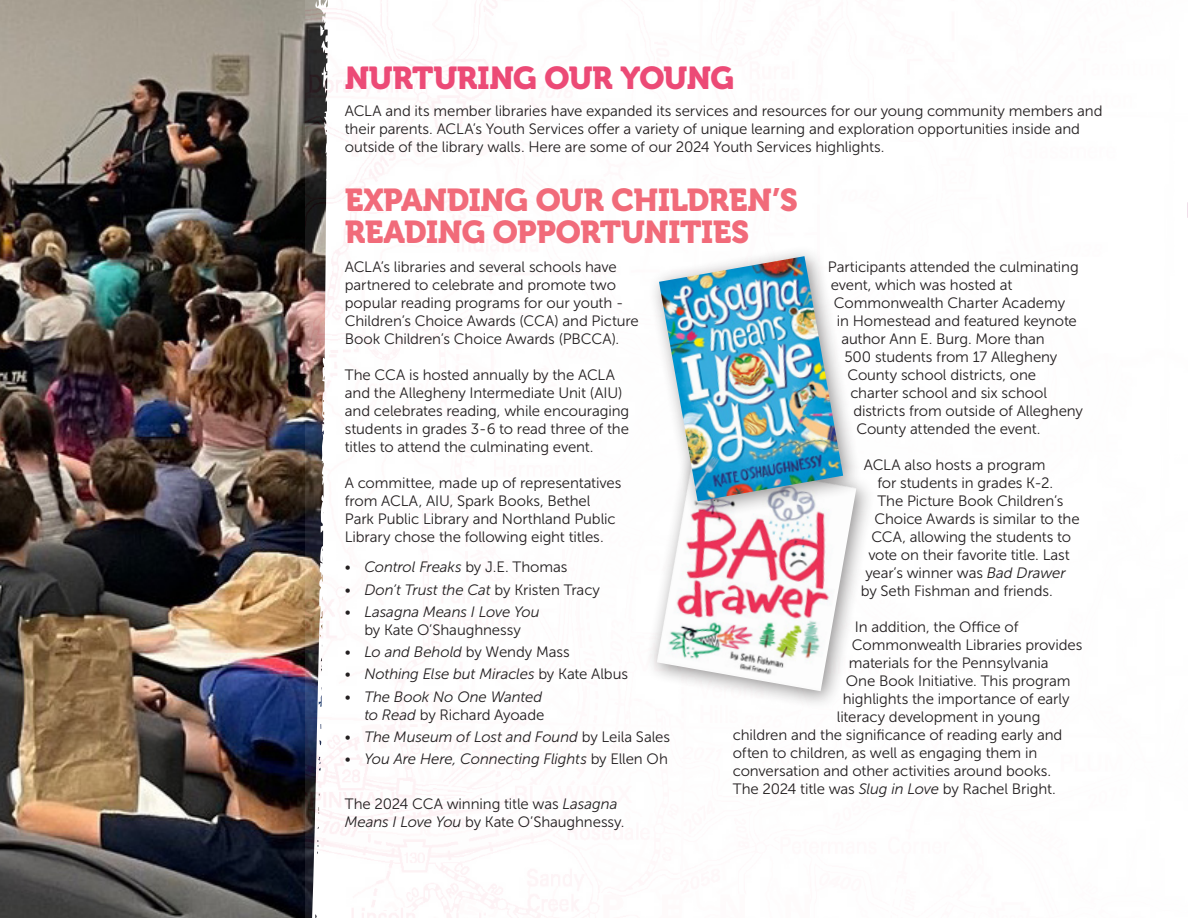
<style>
.page{position:relative;width:1188px;height:918px;background:#fff}
.page>*{position:absolute;margin:0;border:0;box-sizing:border-box;transform-origin:0 0}
.Headline_32{font:31.5px/31.5px "Museo 900";letter-spacing:-.015em;color:#f16b7a}
.Headline_32-2{font:31.5px "Museo 900";letter-spacing:-.015em;color:#ec4a76}
.Body{font:15px/18px "Museo Sans 300";letter-spacing:-.005em;color:#231f20}
.Body-2{font:italic 15px/18px "Museo Sans 300";letter-spacing:-.005em;color:#231f20;text-align:right}
.s1{font-style:italic}
.s2{font-style:normal}
</style>
<div class="page">
<img style="left:0;top:0;width:305px;height:918px">
<img style="left:305px;top:0;width:883px;height:918px">
<div style="left:645px;top:448px;width:231px;height:263px;background:#231f20;opacity:.5"></div>
<img style="left:657px;top:521px;width:199px;height:170px">
<div style="left:647px;top:245px;width:215px;height:276px;background:#231f20;opacity:.5"></div>
<img style="left:659px;top:256px;width:184px;height:245px">
<p class="Headline_32-2" style="left:345px;top:60px;width:391px">NURTURING OUR YOUNG</p>
<p class="Body" style="left:345px;top:102px;width:759px">ACLA and its member libraries have expanded its services and resources for our young community members and their parents. ACLA’s Youth Services offer a variety of unique learning and exploration opportunities inside and outside of the library walls. Here are some of our 2024 Youth Services highlights.</p>
<p class="Headline_32" style="left:345px;top:185px;width:455px">EXPANDING OUR CHILDREN’S<br>READING OPPORTUNITIES</p>
<p class="Body" style="left:345px;top:258px;width:295px">ACLA’s libraries and several schools have partnered to celebrate and promote two popular reading programs for our youth - Children’s Choice Awards (CCA) and Picture Book Children’s Choice Awards (PBCCA).</p>
<p class="Body" style="left:345px;top:366px;width:286px">The CCA is hosted annually by the ACLA and the Allegheny Intermediate Unit (AIU) and celebrates reading, while encouraging students in grades 3-6 to read three of the titles to attend the culminating event.</p>
<p class="Body" style="left:345px;top:474px;width:278px">A committee, made up of representatives from ACLA, AIU, Spark Books, Bethel Park Public Library and Northland Public Library chose the following eight titles.</p>
<p class="Body" style="left:345px;top:558px;width:224px">• <span class="s1">Control Freaks</span> by J.E. Thomas</p>
<p class="Body-2" style="left:345px;top:581px;width:257px"><span class="s2">•</span> Don’t Trust the Cat <span class="s2">by Kristen Tracy</span></p>
<p class="Body" style="left:345px;top:603px;width:196px;text-align:center">• <span class="s1">Lasagna Means I Love You </span>by Kate O’Shaughnessy</p>
<p class="Body" style="left:345px;top:643px;width:226px">• <span class="s1">Lo and Behold</span> by Wendy Mass</p>
<p class="Body-2" style="left:345px;top:665px;width:285px"><span class="s2">•</span> Nothing Else but Miracles <span class="s2">by Kate Albus</span></p>
<p class="Body-2" style="left:345px;top:688px;width:201px"><span class="s2">•</span> The Book No One Wanted to Read <span class="s2">by Richard Ayoade</span></p>
<p class="Body-2" style="left:345px;top:728px;width:327px"><span class="s2">•</span> The Museum of Lost and Found <span class="s2">by Leila Sales</span></p>
<p class="Body-2" style="left:345px;top:750px;width:325px"><span class="s2">•</span> You Are Here, Connecting Flights <span class="s2">by Ellen Oh</span></p>
<p class="Body" style="left:345px;top:795px;width:281px">The 2024 CCA winning title was <span class="s1">Lasagna<br>Means I Love You</span> by Kate O’Shaughnessy.</p>
<p class="Body" style="left:828px;top:258px;width:252px">Participants attended the culminating</p>
<p class="Body" style="left:831px;top:276px;width:183px">event, which was hosted at</p>
<p class="Body" style="left:834px;top:294px;width:233px">Commonwealth Charter Academy</p>
<p class="Body" style="left:837px;top:312px;width:242px">in Homestead and featured keynote</p>
<p class="Body" style="left:841px;top:330px;width:205px">author Ann E. Burg. More than</p>
<p class="Body" style="left:844px;top:348px;width:215px">500 students from 17 Allegheny</p>
<p class="Body" style="left:847px;top:366px;width:190px">County school districts, one</p>
<p class="Body" style="left:850px;top:384px;width:198px">charter school and six school</p>
<p class="Body" style="left:853px;top:402px;width:231px">districts from outside of Allegheny</p>
<p class="Body" style="left:856px;top:420px;width:186px">County attended the event.</p>
<p class="Body" style="left:864px;top:456px;width:183px">ACLA also hosts a program</p>
<p class="Body" style="left:877px;top:474px;width:177px">for students in grades K-2.</p>
<p class="Body" style="left:877px;top:492px;width:188px">The Picture Book Children’s</p>
<p class="Body" style="left:874px;top:510px;width:207px">Choice Awards is similar to the</p>
<p class="Body" style="left:871px;top:528px;width:201px">CCA, allowing the students to</p>
<p class="Body" style="left:868px;top:546px;width:203px">vote on their favorite title. Last</p>
<p class="Body" style="left:865px;top:564px;width:202px">year’s winner was <span class="s1">Bad Drawer</span></p>
<p class="Body" style="left:861px;top:582px;width:193px">by Seth Fishman and friends.</p>
<p class="Body" style="left:855px;top:618px;width:165px">In addition, the Office of</p>
<p class="Body" style="left:852px;top:636px;width:232px">Commonwealth Libraries provides</p>
<p class="Body" style="left:849px;top:654px;width:201px">materials for the Pennsylvania</p>
<p class="Body" style="left:846px;top:672px;width:226px">One Book Initiative. This program</p>
<p class="Body" style="left:843px;top:690px;width:228px">highlights the importance of early</p>
<p class="Body" style="left:837px;top:708px;width:205px">literacy development in young</p>
<p class="Body" style="left:733px;top:726px;width:331px">children and the significance of reading early and</p>
<p class="Body" style="left:733px;top:744px;width:306px">often to children, as well as engaging them in</p>
<p class="Body" style="left:733px;top:762px;width:320px">conversation and other activities around books.</p>
<p class="Body" style="left:733px;top:780px;width:324px">The 2024 title was <span class="s1">Slug in Love</span> by Rachel Bright.</p>
</div>
